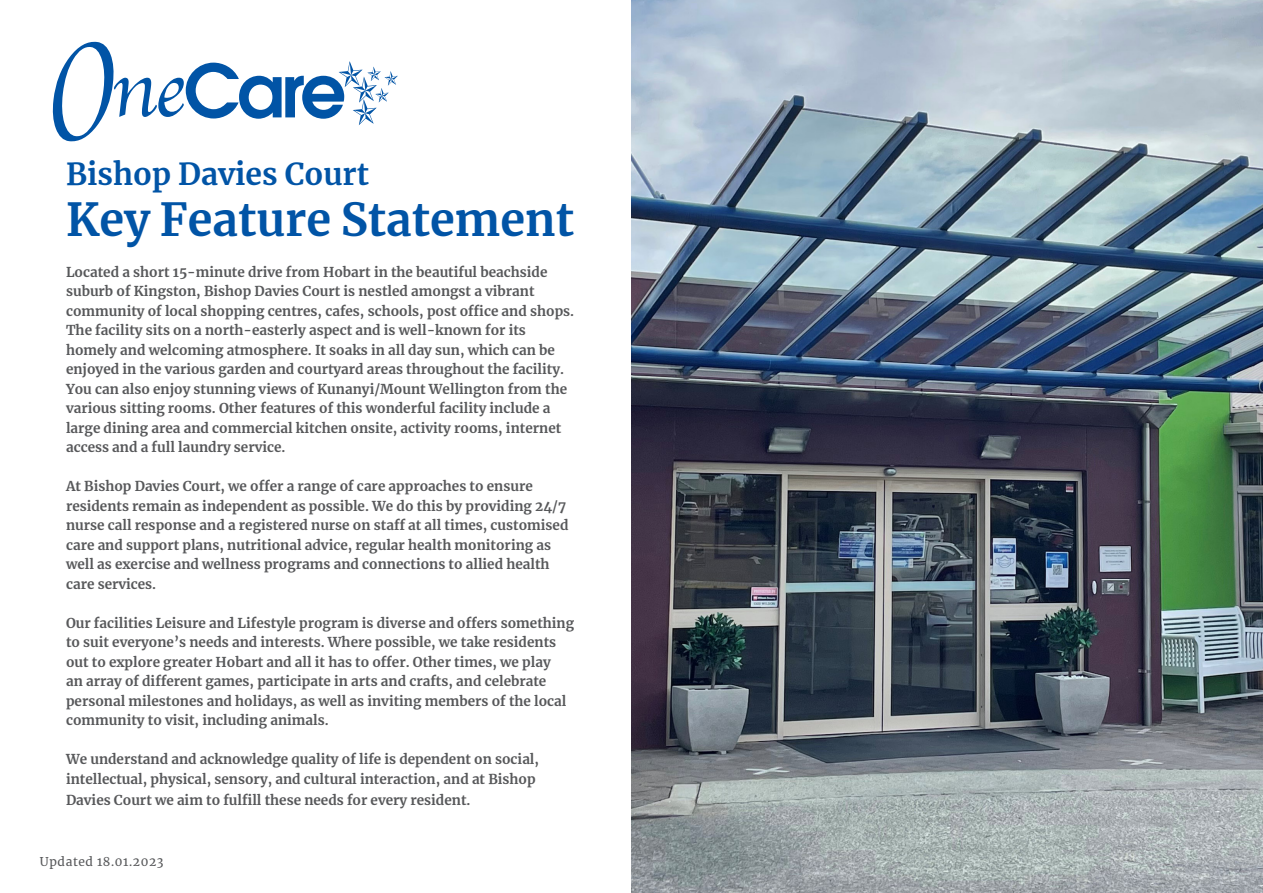
<style>
.page{position:relative;width:1263px;height:893px;background:#fff}
.page>*{position:absolute;margin:0;border:0;box-sizing:border-box;transform-origin:0 0}
.Heading_1{font:700 45px "Merriweather";color:#0154a6}
.Heading_1-2{font:700 30px "Merriweather";color:#0154a6}
.Body{font:700 13.5px/19.5px "Merriweather";color:#57585a}
.t1{font:12px "Merriweather";letter-spacing:.05em;color:#57585a}
</style>
<div class="page">
<img style="left:631px;top:1px;width:631px;height:891px">
<svg style="left:52px;top:41px;width:346px;height:101px"></svg>
<p class="Heading_1-2" style="left:66px;top:153px;width:304px">Bishop Davies Court</p>
<p class="Heading_1" style="left:66px;top:189px;width:510px">Key Feature Statement</p>
<p class="Body" style="left:66px;top:262px;width:510px">Located a short 15-minute drive from Hobart in the beautiful beachside suburb of Kingston, Bishop Davies Court is nestled amongst a vibrant community of local shopping centres, cafes, schools, post office and shops.</p>
<p class="Body" style="left:66px;top:320px;width:503px">The facility sits on a north-easterly aspect and is well-known for its homely and welcoming atmosphere. It soaks in all day sun, which can be enjoyed in the various garden and courtyard areas throughout the facility.<br>You can also enjoy stunning views of Kunanyi/Mount Wellington from the various sitting rooms. Other features of this wonderful facility include a large dining area and commercial kitchen onsite, activity rooms, internet access and a full laundry service.</p>
<p class="Body" style="left:66px;top:476px;width:504px">At Bishop Davies Court, we offer a range of care approaches to ensure residents remain as independent as possible. We do this by providing 24/7 nurse call response and a registered nurse on staff at all times, customised care and support plans, nutritional advice, regular health monitoring as well as exercise and wellness programs and connections to allied health care services.</p>
<p class="Body" style="left:66px;top:613px;width:510px">Our facilities Leisure and Lifestyle program is diverse and offers something to suit everyone’s needs and interests. Where possible, we take residents out to explore greater Hobart and all it has to offer. Other times, we play<br>an array of different games, participate in arts and crafts, and celebrate personal milestones and holidays, as well as inviting members of the local community to visit, including animals.</p>
<p class="Body" style="left:66px;top:749px;width:474px">We understand and acknowledge quality of life is dependent on social, intellectual, physical, sensory, and cultural interaction, and at Bishop</p>
<p class="Body" style="left:66px;top:790px;width:406px">Davies Court we aim to fulfill these needs for every resident.</p>
<p class="t1" style="left:40px;top:854px;width:125px">Updated 18.01.2023</p>
</div>
